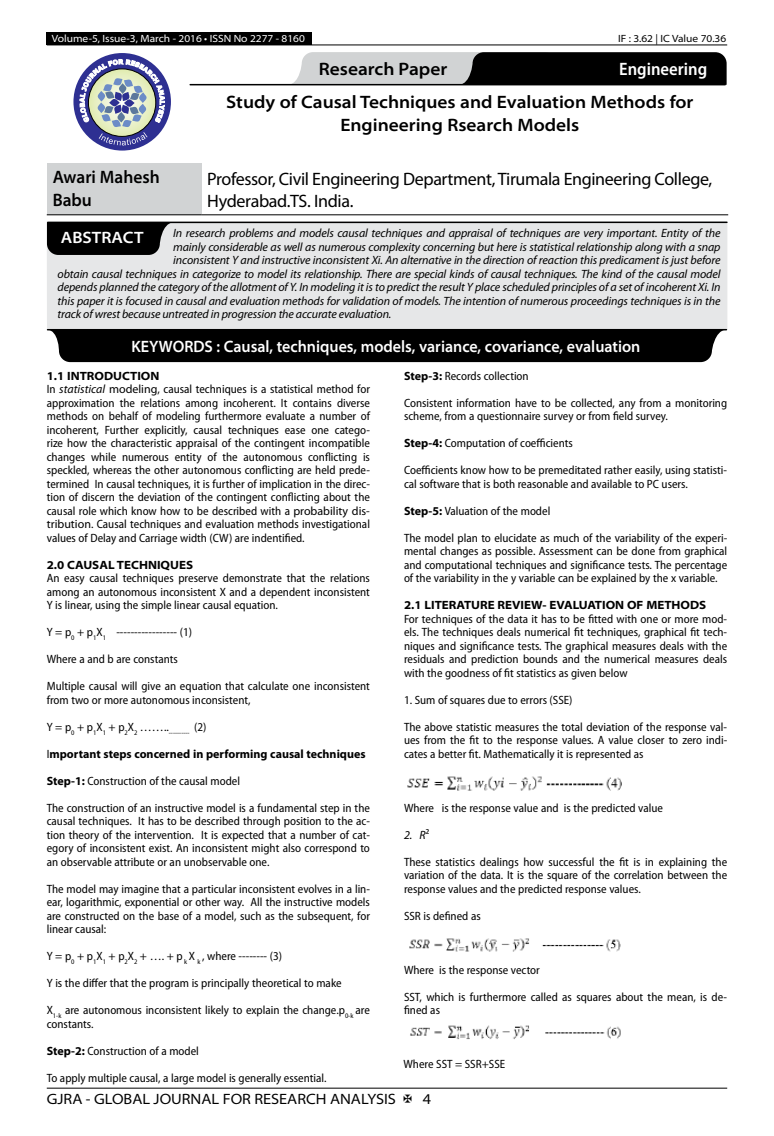
<style>
.page{position:relative;width:774px;height:1136px;background:#fff}
.page>*{position:absolute;margin:0;border:0;box-sizing:border-box;transform-origin:0 0}
.t1{font:600 semi-expanded 18px/23.4px "Myriad Pro";color:#000;text-align:center}
.t2{font:18px/21.6px "Myriad Pro";letter-spacing:-.02em;color:#000}
.t3{font:600 semi-expanded 18px/23.4px "Myriad Pro";color:#000;scale:.9 1}
.t4{font:600 semi-condensed 18px "Myriad Pro";color:#fff}
.t5{font:600 semi-expanded 16.5px "Myriad Pro";color:#fff;scale:.9 1}
.t6{font:600 semi-expanded 16.5px "Myriad Pro";color:#fff}
.t7{font:semi-expanded 15px "Myriad Pro";color:#000}
.t8{font:semi-condensed 12px/13.5px "Myriad Pro";color:#000;text-align:justify}
.t9{font:italic 12px "Myriad Pro";letter-spacing:-.01em;color:#000}
.t10{font:700 semi-expanded 12px "Myriad Pro";color:#000}
.t11{font:700 12px "Myriad Pro";color:#000}
.t12{font:semi-expanded 10.5px "Myriad Pro";color:#fff}
.t13{font:semi-expanded 10.5px "Myriad Pro";color:#000}
.s1{font-weight:700;font-stretch:semi-expanded}
.s2{font-style:italic;font-stretch:normal}
.s3{font-stretch:normal}
.s4{font-weight:400;font-stretch:semi-condensed}
.s5{font-weight:700;font-stretch:normal}
.s6{font-style:normal;font-stretch:semi-condensed}
</style>
<div class="page">
<hr style="left:47px;top:1087px;width:680px;height:1px;background:#000">
<div style="left:47px;top:32px;width:265px;height:13px;background:#000"></div>
<hr style="left:47px;top:45px;width:680px;height:1px;background:#000">
<svg style="left:288px;top:52px;width:439px;height:33px;background:#5a5a5b"></svg>
<hr style="left:190px;top:84px;width:535px;height:1px;background:#000">
<div style="left:73px;top:53px;width:98px;height:97px;background:#2e3092;border-radius:50%"></div>
<svg style="left:80px;top:59px;width:85px;height:86px"></svg>
<div style="left:47px;top:163px;width:154px;height:52px;background:#d1d3d4"></div>
<hr style="left:47px;top:214px;width:154px;height:1px;background:#000">
<hr style="left:201px;top:214px;width:527px;height:1px;background:#000">
<div style="left:47px;top:221px;width:680px;height:109px;background:#e6e7e8"></div>
<hr style="left:48px;top:221px;width:679px;height:2px;background:#000">
<svg style="left:47px;top:222px;width:126px;height:33px;background:#161717"></svg>
<div style="left:47px;top:329px;width:679px;height:33px;background:#000"></div>
<img style="left:407px;top:776px;width:215px;height:15px">
<img style="left:409px;top:938px;width:212px;height:14px">
<img style="left:410px;top:1025px;width:211px;height:15px">
<p class="t12" style="left:52px;top:32px;width:255px">Volume-5, Issue-3, March - 2016 • ISSN No 2277 - 8160</p>
<p class="t13" style="left:618px;top:32px;width:110px">IF : 3.62 | IC Value 70.36</p>
<h1 class="t1" style="left:319px;top:58px;width:130px">Research Paper</h1>
<h1 class="t4" style="left:619px;top:59px;width:90px">Engineering</h1>
<h1 class="t1" style="left:226px;top:91px;width:469px">Study of Causal Techniques and Evaluation Methods for<br>Engineering Rsearch Models</h1>
<h1 class="t3" style="left:53px;top:165px;width:120px">Awari Mahesh<br>Babu</h1>
<h1 class="t2" style="left:207px;top:168px;width:506px">Professor, Civil Engineering Department, Tirumala Engineering College,<br>Hyderabad.TS. India.</h1>
<p class="t9" style="left:173px;top:226px;width:549px">In research problems and models causal techniques and appraisal of techniques are very important. Entity of the</p>
<p class="t9" style="left:173px;top:240px;width:549px">mainly considerable as well as numerous complexity concerning but here is statistical relationship along with a snap</p>
<p class="t9" style="left:173px;top:253px;width:549px">inconsistent Y and instructive inconsistent Xi. An alternative in the direction of reaction this predicament is just before</p>
<p class="t9" style="left:58px;top:267px;width:664px">obtain causal techniques in categorize to model its relationship. There are special kinds of causal techniques. The kind of the causal model</p>
<p class="t9" style="left:58px;top:280px;width:664px">depends planned the category of the allotment of Y. In modeling it is to predict the result Y place scheduled principles of a set of incoherent Xi. In</p>
<p class="t9" style="left:58px;top:294px;width:664px">this paper it is focused in causal and evaluation methods for validation of models. The intention of numerous proceedings techniques is in the</p>
<p class="t9" style="left:58px;top:307px;width:335px">track of wrest because untreated in progression the accurate evaluation.</p>
<h2 class="t6" style="left:61px;top:228px;width:84px">ABSTRACT</h2>
<h2 class="t5" style="left:131px;top:337px;width:567px">KEYWORDS : Causal, techniques, models, variance, covariance, evaluation</h2>
<p class="t8" style="left:47px;top:369px;width:325px;text-align:left"><span class="s1">1.1 INTRODUCTION<br></span>In <span class="s2">statistical</span> <span class="s3">modeling</span>, causal techniques is a statistical method for approximation the relations among incoherent. It contains diverse methods on behalf of modeling furthermore evaluate a number of incoherent, Further explicitly, causal techniques ease one catego&shy;rize how the characteristic appraisal of the contingent incompatible changes while numerous entity of the autonomous conflicting is speckled, whereas the other autonomous conflicting are held prede&shy;termined In causal techniques, it is further of implication in the direc&shy;tion of discern the deviation of the contingent conflicting about the causal role which know how to be described with a <span class="s3">probability dis&shy;tribution</span>. Causal techniques and evaluation methods investigational values of Delay and Carriage width (CW) are indentified.</p>
<p class="t10" style="left:47px;top:557px;width:148px">2.0 CAUSAL TECHNIQUES</p>
<p class="t8" style="left:47px;top:571px;width:325px">An easy causal techniques preserve demonstrate that the relations among an autonomous inconsistent X and a dependent inconsistent Y is linear, using the simple linear causal equation.</p>
<p class="t8" style="left:47px;top:625px;width:147px">Y = p<sub>0</sub> + p<sub>1</sub>X<sub>1</sub> ----------------- (1)</p>
<p class="t8" style="left:47px;top:652px;width:133px">Where a and b are constants</p>
<p class="t8" style="left:47px;top:679px;width:325px">Multiple causal will give an equation that calculate one inconsistent from two or more autonomous inconsistent,</p>
<p class="t8" style="left:47px;top:720px;width:161px">Y = p<sub>0</sub> + p<sub>1</sub>X<sub>1</sub> + p<sub>2</sub>X<sub>2</sub> ……..<sub>----------</sub> (2)</p>
<p class="t11" style="left:47px;top:747px;width:320px"><span class="s4">I</span>mportant steps concerned in performing causal techniques</p>
<p class="t8" style="left:47px;top:774px;width:195px"><span class="s5">Step-1:</span> Construction of the causal model</p>
<p class="t8" style="left:47px;top:801px;width:325px">The construction of an instructive model is a fundamental step in the causal techniques. It has to be described through position to the ac&shy;tion theory of the intervention. It is expected that a number of cat&shy;egory of inconsistent exist. An inconsistent might also correspond to an observable attribute or an unobservable one.</p>
<p class="t8" style="left:47px;top:882px;width:325px">The model may imagine that a particular inconsistent evolves in a lin&shy;ear, logarithmic, exponential or other way. All the instructive models are constructed on the base of a model, such as the subsequent, for linear causal:</p>
<p class="t8" style="left:47px;top:949px;width:237px">Y = p<sub>0</sub> + p<sub>1</sub>X<sub>1</sub> + p<sub>2</sub>X<sub>2</sub> + …. + p <sub>k</sub> X <sub>k</sub> , where -------- (3)</p>
<p class="t8" style="left:47px;top:976px;width:296px">Y is the differ that the program is principally theoretical to make</p>
<p class="t8" style="left:47px;top:1003px;width:325px">X<sub>1-k</sub> are autonomous inconsistent likely to explain the change.p<sub>0-k</sub> are constants.</p>
<p class="t8" style="left:47px;top:1044px;width:154px"><span class="s5">Step-2:</span> Construction of a model</p>
<p class="t8" style="left:47px;top:1071px;width:281px">To apply multiple causal, a large model is generally essential.</p>
<p class="t8" style="left:404px;top:369px;width:126px"><span class="s5">Step-3:</span> Records collection</p>
<p class="t8" style="left:404px;top:396px;width:325px">Consistent information have to be collected, any from a monitoring scheme, from a questionnaire survey or from field survey.</p>
<p class="t8" style="left:404px;top:436px;width:170px"><span class="s5">Step-4:</span> Computation of coefficients</p>
<p class="t8" style="left:404px;top:463px;width:325px">Coefficients know how to be premeditated rather easily, using statisti&shy;cal software that is both reasonable and available to PC users.</p>
<p class="t8" style="left:404px;top:504px;width:148px"><span class="s5">Step-5:</span> Valuation of the model</p>
<p class="t8" style="left:404px;top:531px;width:325px">The model plan to elucidate as much of the variability of the experi&shy;mental changes as possible. Assessment can be done from graphical and computational techniques and significance tests. The percentage of the variability in the y variable can be explained by the x variable.</p>
<p class="t10" style="left:404px;top:598px;width:304px">2.1 LITERATURE REVIEW- EVALUATION OF METHODS</p>
<p class="t8" style="left:404px;top:612px;width:325px">For techniques of the data it has to be fitted with one or more mod&shy;els. The techniques deals numerical fit techniques, graphical fit tech&shy;niques and significance tests. The graphical measures deals with the residuals and prediction bounds and the numerical measures deals with the goodness of fit statistics as given below</p>
<p class="t8" style="left:404px;top:693px;width:170px">1. Sum of squares due to errors (SSE)</p>
<p class="t8" style="left:404px;top:720px;width:325px">The above statistic measures the total deviation of the response val&shy;ues from the fit to the response values. A value closer to zero indi&shy;cates a better fit. Mathematically it is represented as</p>
<p class="t8" style="left:404px;top:801px;width:261px">Where is the response value and is the predicted value</p>
<p class="t9" style="left:404px;top:828px;width:27px">2. R<span class="s6">²</span></p>
<p class="t8" style="left:404px;top:855px;width:325px">These statistics dealings how successful the fit is in explaining the variation of the data. It is the square of the correlation between the response values and the predicted response values.</p>
<p class="t8" style="left:404px;top:909px;width:78px">SSR is defined as</p>
<p class="t8" style="left:404px;top:963px;width:137px">Where is the response vector</p>
<p class="t8" style="left:404px;top:990px;width:325px">SST, which is furthermore called as squares about the mean, is de&shy;fined as</p>
<p class="t8" style="left:404px;top:1057px;width:103px">Where SST = SSR+SSE</p>
<p class="t7" style="left:47px;top:1090px;width:351px">GJRA - GLOBAL JOURNAL FOR RESEARCH ANALYSIS</p>
<p class="t7" style="left:423px;top:1090px;width:10px">4</p>
</div>
